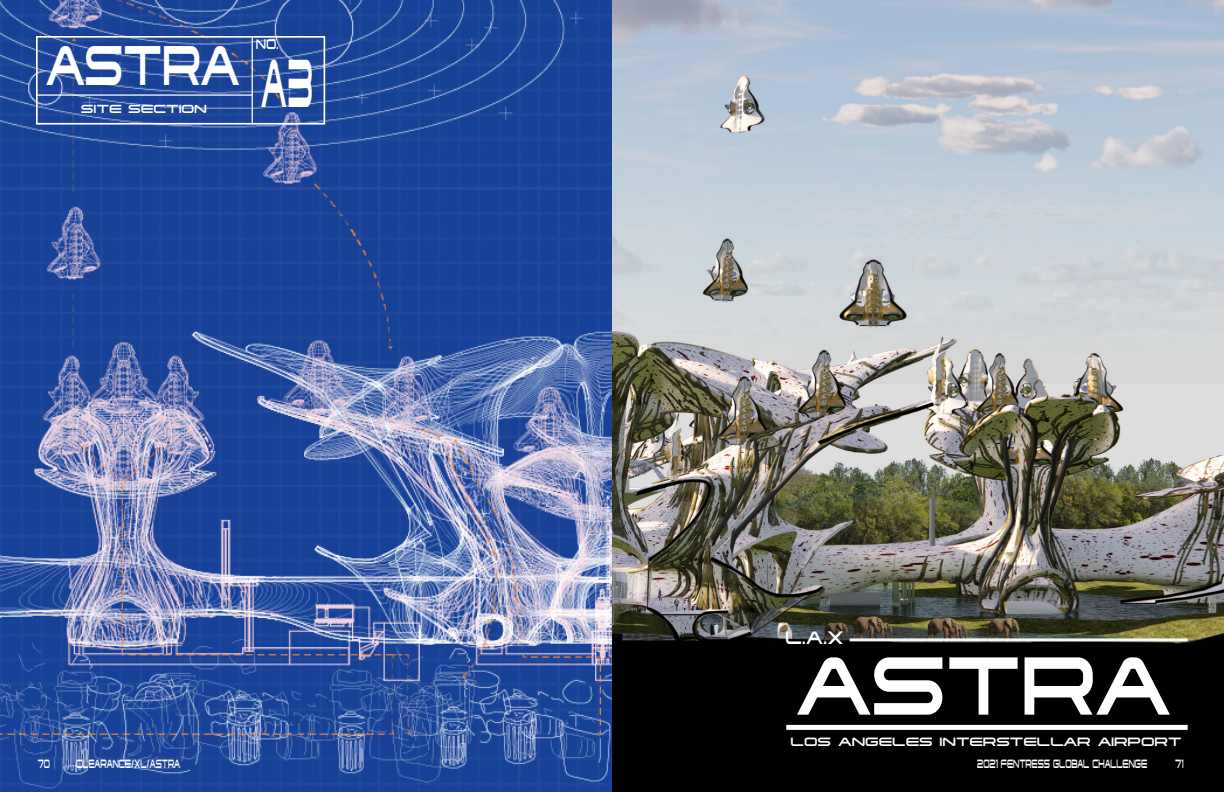
<style>
.page{position:relative;width:1224px;height:792px;background:#fff}
.page>*{position:absolute;margin:0;border:0;box-sizing:border-box;transform-origin:0 0}
.t1{font:81.8px "Tachyon";letter-spacing:-.025em;color:#fff;scale:.85 1}
.t2{font:67.5px "Tachyon";color:#fff;scale:.35 1}
.t3{font:55.7px "Tachyon";letter-spacing:-.025em;color:#fff;scale:.65 1}
.t4{font:18px "Tachyon";color:#fff;scale:.85 1}
.t5{font:14px "Tachyon";color:#fff;scale:.67 1}
.t6{font:12px "Tachyon";color:#fff;scale:.47 1}
.t7{font:12px "Tachyon";color:#fff;scale:1.04 1}
.t8{font:11.7px "Tachyon";color:#fff}
</style>
<div class="page">
<img style="left:1px;top:0;width:1223px;height:792px">
<div style="left:36px;top:36px;width:289px;height:89px;border:2px solid #fff"></div>
<hr style="left:252px;top:36px;width:1px;height:89px;background:#fff">
<hr style="left:37px;top:94px;width:216px;height:2px;background:#fff">
<div style="left:786px;top:725px;width:402px;height:5px;background:#fff"></div>
<hr style="left:850px;top:638px;width:338px;height:3px;background:#fff">
<p class="t3" style="left:46px;top:30px;width:304px">ASTRA</p>
<p class="t8" style="left:82px;top:101px;width:127px">SITE SECTION</p>
<p class="t5" style="left:257px;top:35px;width:35px">NO.</p>
<p class="t2" style="left:261px;top:40px;width:152px">A3</p>
<p class="t4" style="left:786px;top:626px;width:70px">L.A.X</p>
<p class="t1" style="left:797px;top:634px;width:448px">ASTRA</p>
<p class="t7" style="left:791px;top:734px;width:377px">LOS ANGELES INTERSTELLAR AIRPORT</p>
<p class="t6" style="left:38px;top:756px;width:28px">70</p>
<p class="t6" style="left:76px;top:756px;width:224px">CLEARANCE/XL/ASTRA</p>
<p class="t6" style="left:978px;top:756px;width:363px">2021 FENTRESS GLOBAL CHALLENGE</p>
<p class="t6" style="left:1176px;top:756px;width:19px">71</p>
</div>
